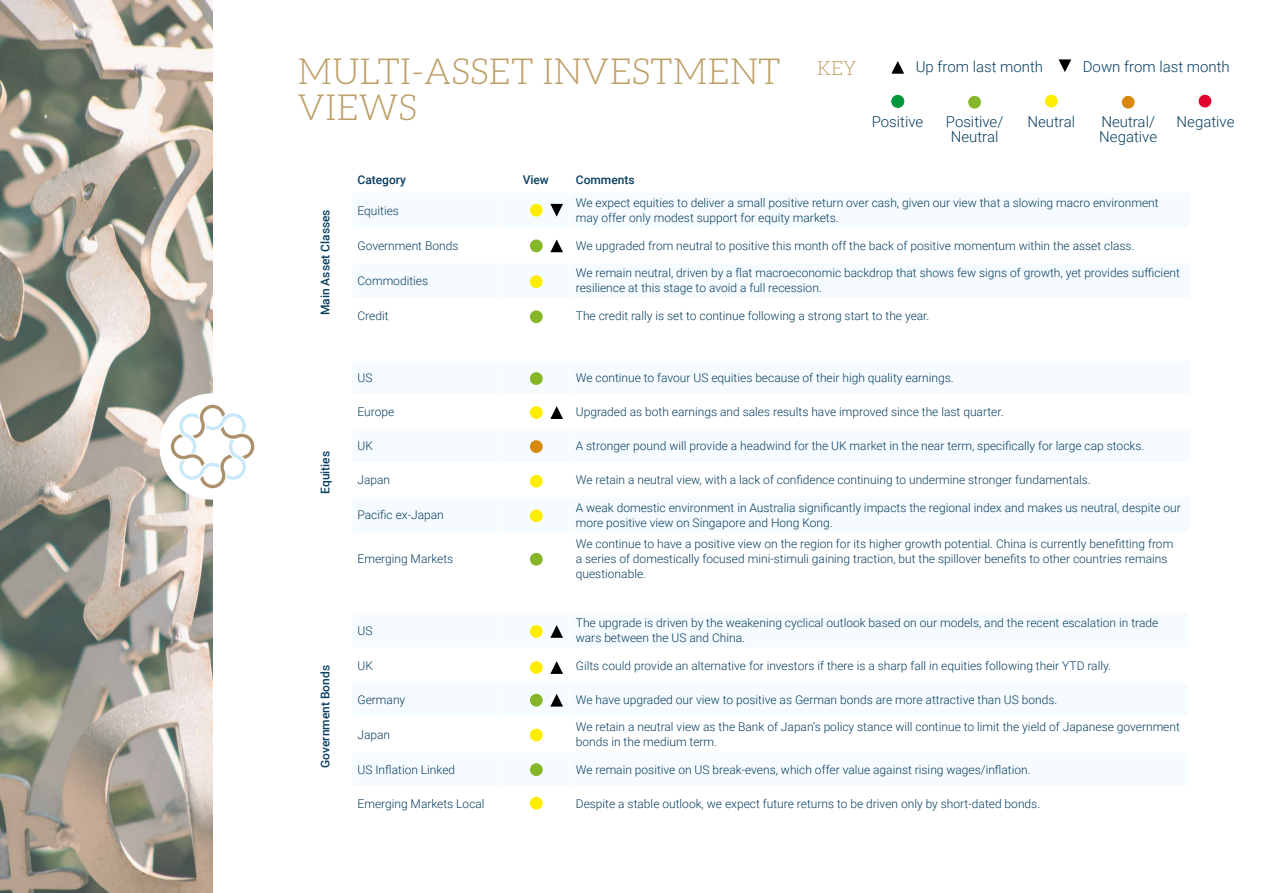
<style>
.page{position:relative;width:1263px;height:893px;background:#fff}
.page>*{position:absolute;margin:0;border:0;box-sizing:border-box;transform-origin:0 0}
.t1{font:300 36px/36px "Aleo";color:#bd9f67}
.t2{font:300 19.5px "Aleo";color:#bd9f67}
.t3{font:300 15px/15px "Roboto";color:#093e60}
.t4{font:300 12px/15px "Roboto";color:#093e60}
.t5{font:500 12px "Roboto";color:#093e60}
</style>
<div class="page">
<img style="left:0;top:0;width:213px;height:893px">
<div style="left:159px;top:393px;width:107px;height:107px;background:#fff;border-radius:50%"></div>
<svg style="left:171px;top:405px;width:83px;height:83px"></svg>
<div style="left:891px;top:95px;width:13px;height:13px;background:#00973d;border-radius:50%"></div>
<div style="left:1045px;top:95px;width:13px;height:12px;background:#ffed00;border-radius:50%"></div>
<div style="left:1122px;top:96px;width:12px;height:13px;background:#d9880e;border-radius:50%"></div>
<div style="left:968px;top:96px;width:13px;height:13px;background:#84b627;border-radius:50%"></div>
<div style="left:1198px;top:95px;width:13px;height:12px;background:#e4032e;border-radius:50%"></div>
<div style="left:530px;top:239px;width:13px;height:13px;background:#84b627;border-radius:50%"></div>
<div style="left:530px;top:275px;width:13px;height:13px;background:#ffed00;border-radius:50%"></div>
<div style="left:530px;top:204px;width:13px;height:13px;background:#ffed00;border-radius:50%"></div>
<div style="left:530px;top:310px;width:13px;height:13px;background:#84b627;border-radius:50%"></div>
<div style="left:530px;top:372px;width:13px;height:13px;background:#84b627;border-radius:50%"></div>
<div style="left:530px;top:406px;width:13px;height:13px;background:#ffed00;border-radius:50%"></div>
<div style="left:530px;top:440px;width:13px;height:13px;background:#d9880e;border-radius:50%"></div>
<div style="left:530px;top:475px;width:13px;height:13px;background:#ffed00;border-radius:50%"></div>
<div style="left:530px;top:509px;width:13px;height:13px;background:#ffed00;border-radius:50%"></div>
<div style="left:530px;top:553px;width:13px;height:13px;background:#84b627;border-radius:50%"></div>
<div style="left:530px;top:625px;width:13px;height:13px;background:#ffed00;border-radius:50%"></div>
<div style="left:530px;top:661px;width:13px;height:13px;background:#ffed00;border-radius:50%"></div>
<div style="left:530px;top:763px;width:13px;height:13px;background:#84b627;border-radius:50%"></div>
<div style="left:530px;top:797px;width:13px;height:13px;background:#ffed00;border-radius:50%"></div>
<div style="left:530px;top:694px;width:13px;height:13px;background:#84b627;border-radius:50%"></div>
<div style="left:530px;top:729px;width:13px;height:12px;background:#ffed00;border-radius:50%"></div>
<svg style="left:891px;top:61px;width:13px;height:13px"></svg>
<svg style="left:1058px;top:59px;width:13px;height:13px"></svg>
<svg style="left:550px;top:694px;width:13px;height:13px"></svg>
<svg style="left:550px;top:239px;width:13px;height:13px"></svg>
<svg style="left:550px;top:406px;width:13px;height:13px"></svg>
<svg style="left:550px;top:204px;width:13px;height:13px"></svg>
<svg style="left:550px;top:661px;width:13px;height:13px"></svg>
<svg style="left:550px;top:625px;width:13px;height:13px"></svg>
<h1 class="t1" style="left:298px;top:53px;width:484px">MULTI-ASSET INVESTMENT<br>VIEWS</h1>
<h2 class="t2" style="left:817px;top:58px;width:41px">KEY</h2>
<p class="t5" style="left:357px;top:171px;width:50px">Category</p>
<p class="t5" style="left:523px;top:171px;width:28px">View</p>
<p class="t5" style="left:576px;top:171px;width:60px">Comments</p>
<p class="t3" style="left:916px;top:59px;width:129px">Up from last month</p>
<p class="t3" style="left:1083px;top:58px;width:149px">Down from last month</p>
<p class="t3" style="left:872px;top:113px;width:53px">Positive</p>
<p class="t3" style="left:946px;top:113px;width:59px">Positive/</p>
<p class="t3" style="left:1027px;top:113px;width:49px">Neutral</p>
<p class="t3" style="left:951px;top:128px;width:49px">Neutral</p>
<p class="t3" style="left:1099px;top:113px;width:59px">Neutral/<br>Negative</p>
<p class="t3" style="left:1176px;top:113px;width:59px">Negative</p>
<p class="t5" style="left:317px;top:315px;width:107px;rotate:-90deg">Main Asset Classes</p>
<p class="t4" style="left:357px;top:203px;width:43px">Equities</p>
<p class="t4" style="left:576px;top:195px;width:584px">We expect equities to deliver a small positive return over cash, given our view that a slowing macro environment may offer only modest support for equity markets.</p>
<p class="t4" style="left:357px;top:238px;width:102px">Government Bonds</p>
<p class="t4" style="left:576px;top:238px;width:560px">We upgraded from neutral to positive this month off the back of positive momentum within the asset class.</p>
<p class="t4" style="left:357px;top:273px;width:72px">Commodities</p>
<p class="t4" style="left:576px;top:265px;width:606px">We remain neutral, driven by a flat macroeconomic backdrop that shows few signs of growth, yet provides sufficient resilience at this stage to avoid a full recession.</p>
<p class="t4" style="left:357px;top:308px;width:33px">Credit</p>
<p class="t4" style="left:576px;top:308px;width:355px">The credit rally is set to continue following a strong start to the year.</p>
<p class="t5" style="left:317px;top:494px;width:44px;rotate:-90deg">Equities</p>
<p class="t5" style="left:317px;top:768px;width:104px;rotate:-90deg">Government Bonds</p>
<p class="t4" style="left:357px;top:370px;width:16px">US</p>
<p class="t4" style="left:576px;top:370px;width:379px">We continue to favour US equities because of their high quality earnings.</p>
<p class="t4" style="left:357px;top:404px;width:38px">Europe</p>
<p class="t4" style="left:576px;top:404px;width:429px">Upgraded as both earnings and sales results have improved since the last quarter.</p>
<p class="t4" style="left:357px;top:438px;width:17px">UK</p>
<p class="t4" style="left:576px;top:438px;width:570px">A stronger pound will provide a headwind for the UK market in the near term, specifically for large cap stocks.</p>
<p class="t4" style="left:357px;top:472px;width:34px">Japan</p>
<p class="t4" style="left:576px;top:472px;width:516px">We retain a neutral view, with a lack of confidence continuing to undermine stronger fundamentals.</p>
<p class="t4" style="left:357px;top:507px;width:88px">Pacific ex-Japan</p>
<p class="t4" style="left:576px;top:500px;width:607px">A weak domestic environment in Australia significantly impacts the regional index and makes us neutral, despite our more positive view on Singapore and Hong Kong.</p>
<p class="t4" style="left:357px;top:551px;width:97px">Emerging Markets</p>
<p class="t4" style="left:576px;top:536px;width:599px">We continue to have a positive view on the region for its higher growth potential. China is currently benefitting from a series of domestically focused mini-stimuli gaining traction, but the spillover benefits to other countries remains questionable.</p>
<p class="t4" style="left:357px;top:623px;width:16px">US</p>
<p class="t4" style="left:576px;top:615px;width:584px">The upgrade is driven by the weakening cyclical outlook based on our models, and the recent escalation in trade wars between the US and China.</p>
<p class="t4" style="left:357px;top:658px;width:17px">UK</p>
<p class="t4" style="left:576px;top:658px;width:537px">Gilts could provide an alternative for investors if there is a sharp fall in equities following their YTD rally.</p>
<p class="t4" style="left:357px;top:692px;width:49px">Germany</p>
<p class="t4" style="left:576px;top:692px;width:483px">We have upgraded our view to positive as German bonds are more attractive than US bonds.</p>
<p class="t4" style="left:357px;top:727px;width:34px">Japan</p>
<p class="t4" style="left:576px;top:719px;width:606px">We retain a neutral view as the Bank of Japan’s policy stance will continue to limit the yield of Japanese government bonds in the medium term.</p>
<p class="t4" style="left:357px;top:762px;width:99px">US Inflation Linked</p>
<p class="t4" style="left:576px;top:762px;width:456px">We remain positive on US break-evens, which offer value against rising wages/inflation.</p>
<p class="t4" style="left:357px;top:796px;width:129px">Emerging Markets Local</p>
<p class="t4" style="left:576px;top:796px;width:466px">Despite a stable outlook, we expect future returns to be driven only by short-dated bonds.</p>
</div>
